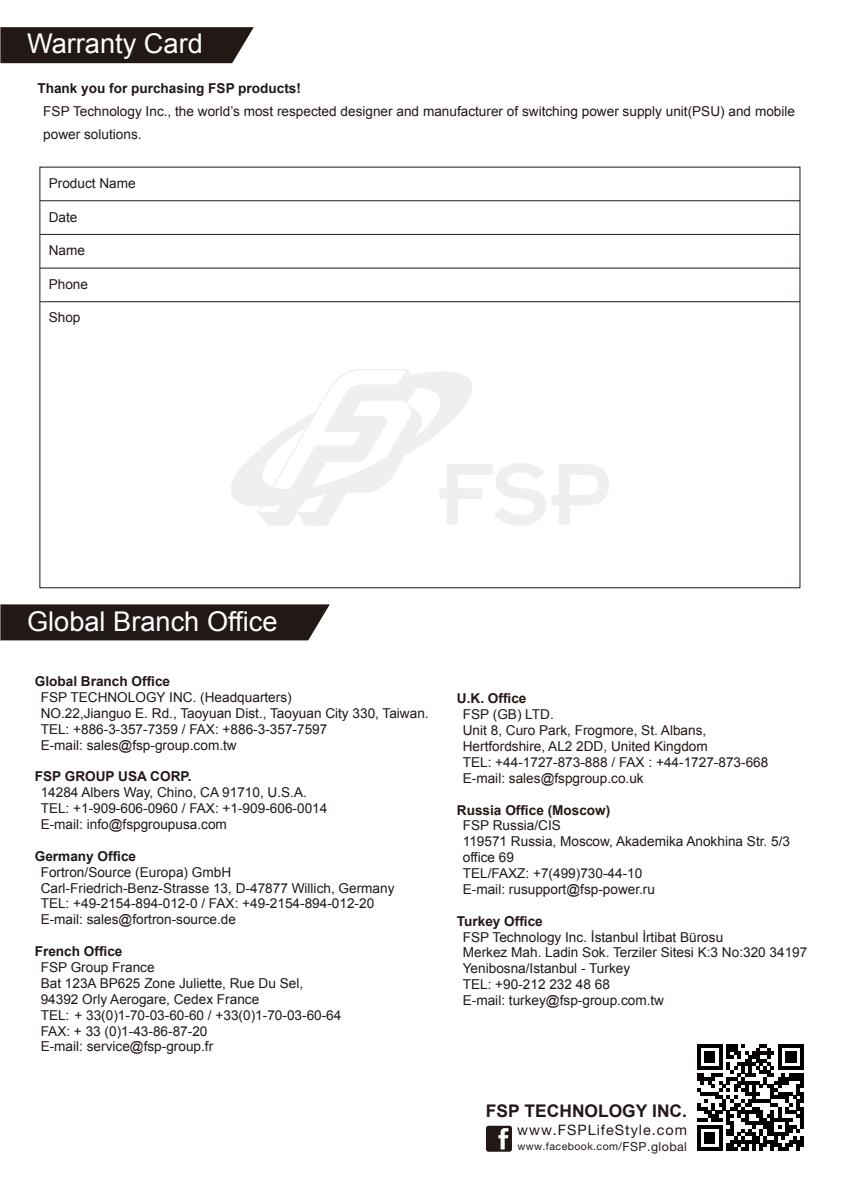
<style>
.page{position:relative;width:842px;height:1191px;background:#fff}
.page>*{position:absolute;margin:0;border:0;box-sizing:border-box;transform-origin:0 0}
.t1{font:27.2px "Arial";color:#fff}
.t2{font:700 17.4px "Arial";color:#221815}
.t3{font:14.4px "Helvetica Neue LT Pro";letter-spacing:.07em;color:#221815}
.t4{font:13.6px/15.8px "Arial";color:#221815}
.t5{font:700 13.6px "Arial";color:#221815}
.t6{font:10.6px "Helvetica Neue LT Pro";letter-spacing:.035em;color:#221815}
.s1{font-size:12.4px}
</style>
<div class="page">
<svg style="left:0;top:27px;width:254px;height:36px;background:#2c2320"></svg>
<div style="left:0;top:604px;width:330px;height:36px;background:#221815"></div>
<hr style="left:40px;top:301px;width:760px;height:1px;background:#221815">
<hr style="left:40px;top:268px;width:760px;height:1px;background:#221815">
<hr style="left:40px;top:234px;width:760px;height:1px;background:#221815">
<hr style="left:40px;top:200px;width:760px;height:1px;background:#221815">
<svg style="left:231px;top:369px;width:378px;height:157px"></svg>
<div style="left:486px;top:1125px;width:26px;height:26px;background:#221815;border-radius:3px"></div>
<svg style="left:498px;top:1128px;width:11px;height:21px"></svg>
<svg style="left:697px;top:1044px;width:107px;height:107px"></svg>
<h1 class="t1" style="left:27px;top:26px;width:177px">Warranty Card</h1>
<p class="t5" style="left:37px;top:80px;width:265px">Thank you for purchasing FSP products!</p>
<p class="t4" style="left:43px;top:100px;width:753px;line-height:22.6px">FSP Technology Inc., the world’s most respected designer and manufacturer of switching power supply unit(PSU) and mobile power solutions.</p>
<p class="t4" style="left:49px;top:175px;width:88px">Product Name</p>
<p class="t4" style="left:49px;top:209px;width:30px">Date</p>
<p class="t4" style="left:49px;top:243px;width:38px">Name</p>
<p class="t4" style="left:49px;top:276px;width:41px">Phone</p>
<p class="t4" style="left:49px;top:310px;width:33px">Shop</p>
<h1 class="t1" style="left:27px;top:603px;width:252px">Global Branch Office</h1>
<p class="t5" style="left:35px;top:672px;width:137px">Global Branch Office</p>
<p class="t4" style="left:41px;top:689px;width:389px">FSP TECHNOLOGY INC. (Headquarters)<br>NO.22,Jianguo E. Rd., Taoyuan Dist., Taoyuan City 330, Taiwan.<br>TEL: +886-3-357-7359 / FAX: +886-3-357-7597<br>E-mail: sales@fsp-group.com.tw</p>
<p class="t5" style="left:35px;top:767px;width:158px">FSP GROUP USA CORP.</p>
<p class="t4" style="left:41px;top:784px;width:288px">14284 Albers Way, Chino, CA 91710, U.S.A.<br>TEL: +1-909-606-0960 / FAX: +1-909-606-0014<br>E-mail: info@fspgroupusa.com</p>
<p class="t5" style="left:35px;top:847px;width:103px">Germany Office</p>
<p class="t4" style="left:41px;top:864px;width:355px">Fortron/Source (Europa) GmbH Carl-Friedrich-Benz-Strasse 13, D-47877 Willich, Germany TEL: +49-2154-894-012-0 / FAX: +49-2154-894-012-20<br>E-mail: sales@fortron-source.de</p>
<p class="t5" style="left:35px;top:942px;width:89px">French Office</p>
<p class="t4" style="left:41px;top:959px;width:302px">FSP Group France<br>Bat 123A BP625 Zone Juliette, Rue Du Sel, 94392 Orly Aerogare, Cedex France<br>TEL: + 33(0)1-70-03-60-60 / +33(0)1-70-03-60-64<br>FAX: + 33 (0)1-43-86-87-20<br>E-mail: service@fsp-group.fr</p>
<p class="t5" style="left:457px;top:689px;width:71px">U.K. Office</p>
<p class="t4" style="left:463px;top:706px;width:307px">FSP (GB) LTD.<br>Unit 8, Curo Park, Frogmore, St. Albans, Hertfordshire, AL2 2DD, United Kingdom<br>TEL: +44-1727-873-888 / FAX : +44-1727-873-668<br>E-mail: sales@fspgroup.co.uk</p>
<p class="t5" style="left:457px;top:801px;width:155px">Russia Office (Moscow)</p>
<p class="t4" style="left:463px;top:818px;width:329px">FSP Russia/CIS<br>119571 Russia, Moscow, Akademika Anokhina Str. 5/3 office 69<br>TEL/FAXZ: +7(499)730-44-10<br>E-mail: rusupport@fsp-power.ru</p>
<p class="t5" style="left:457px;top:912px;width:87px">Turkey Office</p>
<p class="t4" style="left:463px;top:929px;width:346px">FSP Technology Inc. İstanbul İrtibat Bürosu<br>Merkez Mah. Ladin Sok. Terziler Sitesi K:3 No:320 34197<br>Yenibosna/Istanbul - Turkey<br>TEL: +90-212 232 48 68<br>E-mail: turkey@fsp-group.com.tw</p>
<p class="t2" style="left:486px;top:1099px;width:203px">FSP TECHNOLOGY INC.</p>
<p class="t3" style="left:517px;top:1120px;width:171px">www.FSPLifeStyle.com</p>
<p class="t6" style="left:517px;top:1139px;width:171px">www.facebook.com/<span class="s1">FSP.global</span></p>
</div>
